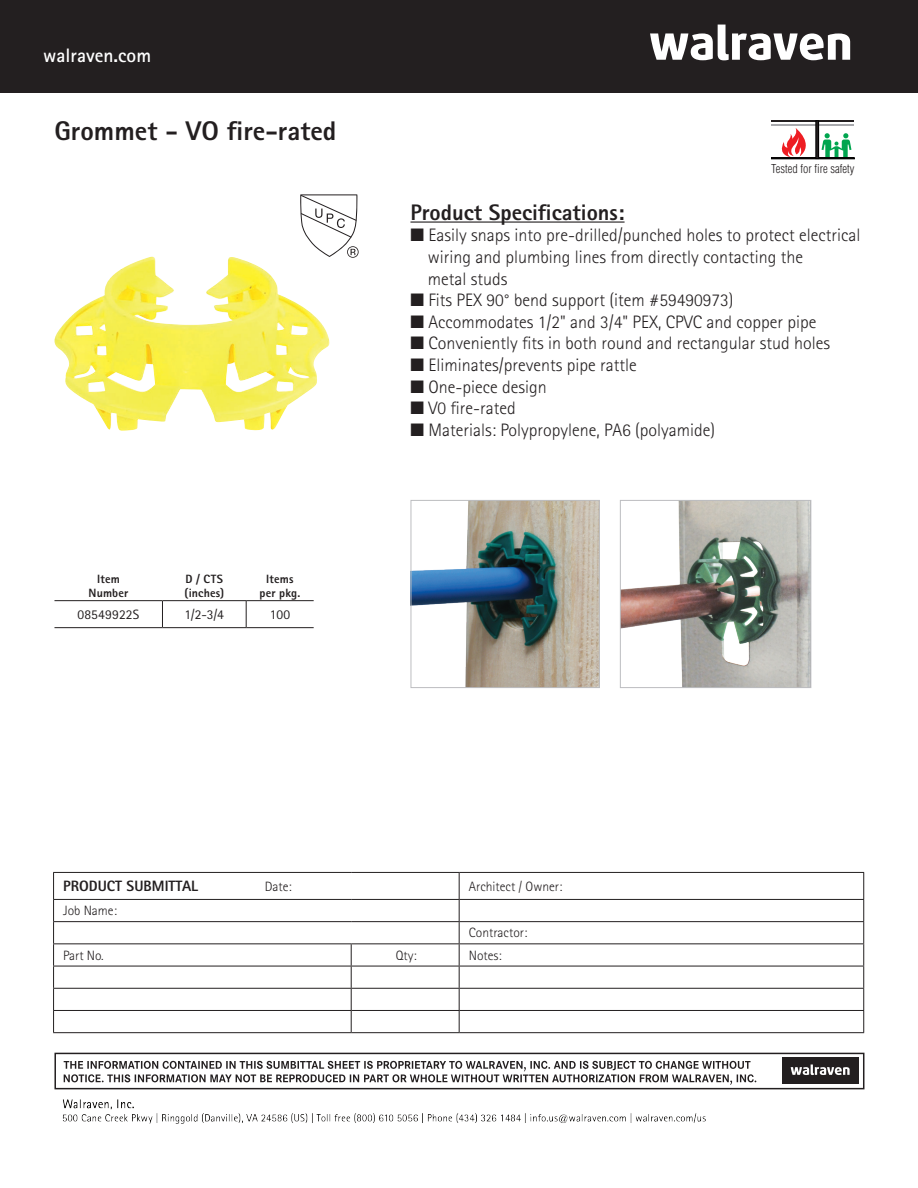
<style>
.page{position:relative;width:918px;height:1188px;background:#fff}
.page>*{position:absolute;margin:0;border:0;box-sizing:border-box;transform-origin:0 0}
.t1{font:800 27px "Rotis Sans Serif Std";color:#231f20}
.t2{font:800 22.5px "Rotis Sans Serif Std";color:#231f20}
.t3{font:700 19.5px "Rotis Sans Serif Std";color:#fff}
.t4{font:300 18px/21.6px "Rotis Sans Serif Std";color:#231f20}
.t5{font:800 15px "Rotis Sans Serif Std";color:#231f20}
.t6{font:300 13.5px "Rotis Sans Serif Std";color:#231f20}
.t7{font:13.5px "Rotis Sans Serif Std";letter-spacing:.01em;color:#231f20}
.t8{font:800 12px/13.5px "Rotis Sans Serif Std";letter-spacing:.015em;color:#231f20;text-align:center}
.t9{font:300 condensed 12px "Helvetica LT Std";color:#231f20}
</style>
<div class="page">
<svg style="left:54px;top:601px;width:260px;height:26px"></svg>
<hr style="left:54px;top:627px;width:108px;height:1px;background:#231f20">
<hr style="left:162px;top:627px;width:84px;height:1px;background:#231f20">
<hr style="left:246px;top:627px;width:68px;height:1px;background:#231f20">
<hr style="left:54px;top:600px;width:108px;height:1px;background:#231f20">
<hr style="left:162px;top:600px;width:84px;height:1px;background:#231f20">
<hr style="left:246px;top:600px;width:68px;height:1px;background:#231f20">
<svg style="left:822px;top:133px;width:29px;height:25px"></svg>
<hr style="left:771px;top:124px;width:83px;height:2px;background:#a8a9ad">
<svg style="left:781px;top:128px;width:35px;height:29px"></svg>
<hr style="left:771px;top:120px;width:83px;height:2px;background:#231f20">
<div style="left:771px;top:158px;width:83px;height:1px;border:1px solid #000"></div>
<div style="left:816px;top:121px;width:3px;height:38px;border:1px solid #000"></div>
<hr style="left:410px;top:221px;width:215px;height:2px;background:#231f20">
<svg style="left:300px;top:194px;width:59px;height:64px"></svg>
<img style="left:412px;top:502px;width:186px;height:184px">
<div style="left:410px;top:500px;width:190px;height:188px;border:1px solid #bcbdc0"></div>
<img style="left:622px;top:502px;width:187px;height:184px">
<div style="left:620px;top:500px;width:191px;height:188px;border:1px solid #bcbdc0"></div>
<img style="left:54px;top:256px;width:277px;height:175px">
<svg style="left:54px;top:873px;width:809px;height:159px"></svg>
<hr style="left:53px;top:872px;width:298px;height:1px;background:#231f20">
<hr style="left:351px;top:872px;width:108px;height:1px;background:#231f20">
<hr style="left:53px;top:899px;width:298px;height:1px;background:#231f20">
<hr style="left:351px;top:899px;width:108px;height:1px;background:#231f20">
<hr style="left:459px;top:872px;width:405px;height:1px;background:#231f20">
<hr style="left:459px;top:899px;width:405px;height:1px;background:#231f20">
<hr style="left:53px;top:921px;width:298px;height:1px;background:#231f20">
<hr style="left:351px;top:921px;width:108px;height:1px;background:#231f20">
<hr style="left:459px;top:921px;width:405px;height:1px;background:#231f20">
<hr style="left:53px;top:943px;width:298px;height:1px;background:#231f20">
<hr style="left:351px;top:943px;width:108px;height:1px;background:#231f20">
<hr style="left:459px;top:943px;width:405px;height:1px;background:#231f20">
<hr style="left:53px;top:966px;width:298px;height:1px;background:#231f20">
<hr style="left:351px;top:966px;width:108px;height:1px;background:#231f20">
<hr style="left:459px;top:966px;width:405px;height:1px;background:#231f20">
<hr style="left:53px;top:988px;width:298px;height:1px;background:#231f20">
<hr style="left:351px;top:988px;width:108px;height:1px;background:#231f20">
<hr style="left:459px;top:988px;width:405px;height:1px;background:#231f20">
<hr style="left:53px;top:1010px;width:298px;height:1px;background:#231f20">
<svg style="left:53px;top:873px;width:1px;height:159px"></svg>
<hr style="left:351px;top:1010px;width:108px;height:1px;background:#231f20">
<svg style="left:351px;top:944px;width:1px;height:88px"></svg>
<hr style="left:459px;top:1010px;width:405px;height:1px;background:#231f20">
<svg style="left:459px;top:873px;width:1px;height:159px"></svg>
<svg style="left:863px;top:873px;width:1px;height:159px"></svg>
<hr style="left:53px;top:1032px;width:298px;height:1px;background:#231f20">
<hr style="left:351px;top:1032px;width:108px;height:1px;background:#231f20">
<hr style="left:459px;top:1032px;width:405px;height:1px;background:#231f20">
<div style="left:0;top:0;width:918px;height:92px;background:#231f20"></div>
<svg style="left:650px;top:24px;width:201px;height:37px"></svg>
<svg style="left:64px;top:1061px;width:692px;height:24px"></svg>
<div style="left:54px;top:1053px;width:810px;height:36px;border:2px solid #231f20"></div>
<div style="left:782px;top:1058px;width:77px;height:26px;background:#231f20"></div>
<svg style="left:791px;top:1065px;width:59px;height:10px"></svg>
<img style="left:63px;top:1099px;width:643px;height:25px">
<p class="t3" style="left:43px;top:43px;width:109px">walraven.com</p>
<h1 class="t1" style="left:54px;top:114px;width:283px">Grommet - VO fire-rated</h1>
<p class="t8" style="left:89px;top:573px;width:41px">Item<br>Number</p>
<p class="t8" style="left:185px;top:573px;width:41px;text-align:left">D / CTS (inches)</p>
<p class="t8" style="left:260px;top:573px;width:42px">Items per pkg.</p>
<p class="t7" style="left:77px;top:606px;width:63px">08549922S</p>
<p class="t7" style="left:185px;top:606px;width:41px">1/2-3/4</p>
<p class="t7" style="left:270px;top:606px;width:22px">100</p>
<p class="t9" style="left:771px;top:161px;width:85px">Tested for fire safety</p>
<p class="t2" style="left:410px;top:198px;width:216px">Product Specifications:</p>
<p class="t4" style="left:428px;top:225px;width:434px;text-indent:-17px">■ Easily snaps into pre-drilled/punched holes to protect electrical wiring and plumbing lines from directly contacting the<br>metal studs</p>
<p class="t4" style="left:410px;top:289px;width:324px">■ Fits PEX 90° bend support (item #59490973)</p>
<p class="t4" style="left:410px;top:311px;width:407px">■ Accommodates 1/2" and 3/4" PEX, CPVC and copper pipe</p>
<p class="t4" style="left:410px;top:333px;width:421px">■ Conveniently fits in both round and rectangular stud holes</p>
<p class="t4" style="left:410px;top:354px;width:228px">■ Eliminates/prevents pipe rattle</p>
<p class="t4" style="left:410px;top:376px;width:138px">■ One-piece design</p>
<p class="t4" style="left:410px;top:397px;width:107px">■ V0 fire-rated</p>
<p class="t4" style="left:410px;top:419px;width:306px">■ Materials: Polypropylene, PA6 (polyamide)</p>
<p class="t5" style="left:63px;top:876px;width:137px">PRODUCT SUBMITTAL</p>
<p class="t6" style="left:265px;top:879px;width:28px">Date:</p>
<p class="t6" style="left:469px;top:878px;width:95px">Architect / Owner:</p>
<p class="t6" style="left:63px;top:903px;width:55px">Job Name:</p>
<p class="t6" style="left:469px;top:925px;width:60px">Contractor:</p>
<p class="t6" style="left:63px;top:947px;width:42px">Part No.</p>
<p class="t6" style="left:396px;top:947px;width:23px">Qty:</p>
<p class="t6" style="left:469px;top:947px;width:34px">Notes:</p>
</div>
